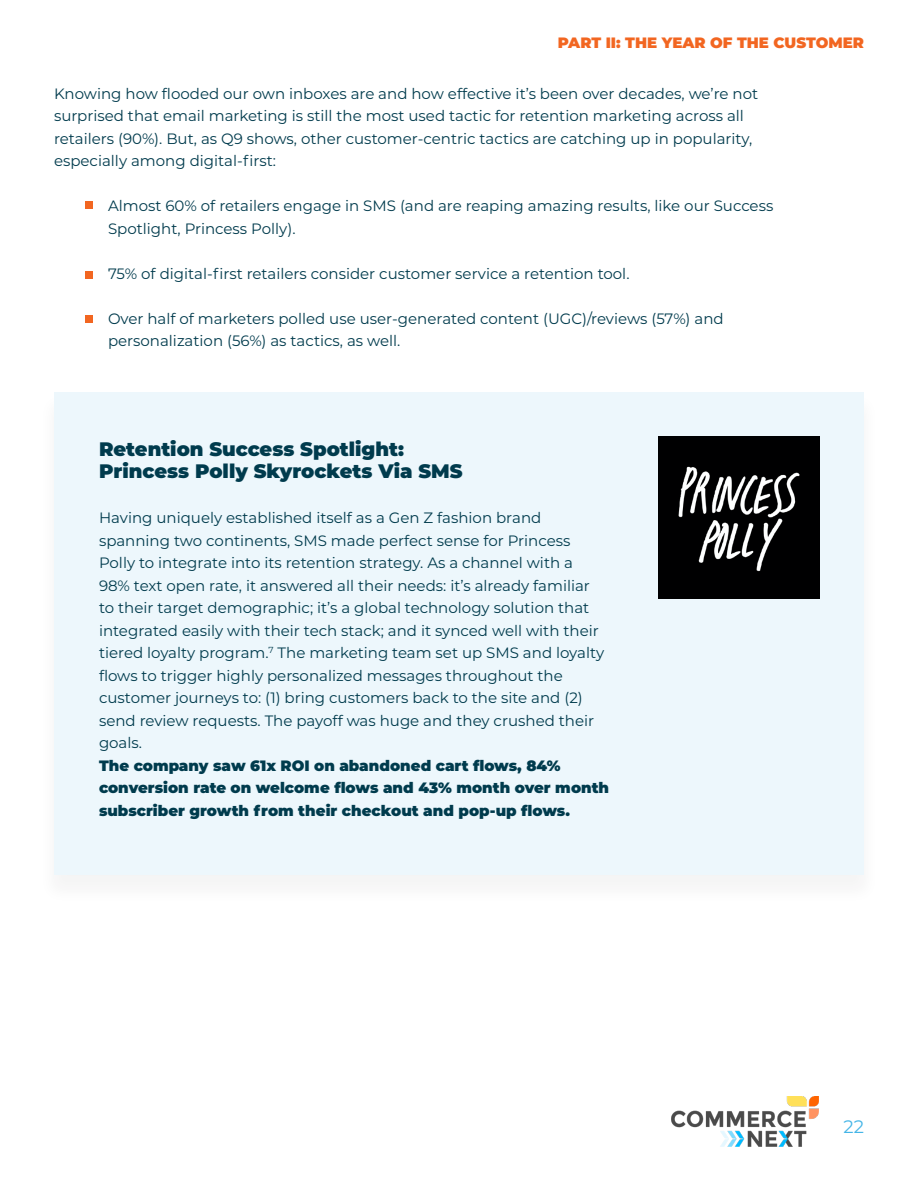
<style>
.page{position:relative;width:918px;height:1188px;background:#fff}
.page>*{position:absolute;margin:0;border:0;box-sizing:border-box;transform-origin:0 0}
.t1{font:900 19.5px/22.5px "Montserrat";color:#003b4d}
.t2{font:18px "Montserrat";color:#45b5e7}
.t3{font:15px/22.5px "Montserrat";color:#003b4d}
.t4{font:900 15px "Montserrat";color:#f26621}
.s1{font-weight:900}
</style>
<div class="page">
<img style="left:671px;top:1097px;width:148px;height:49px">
<div style="left:86px;top:202px;width:7px;height:7px;background:#f26621"></div>
<div style="left:86px;top:272px;width:7px;height:7px;background:#f26621"></div>
<div style="left:86px;top:316px;width:7px;height:7px;background:#f26621"></div>
<div style="left:54px;top:392px;width:810px;height:483px;background:#edf7fc"></div>
<img style="left:659px;top:437px;width:160px;height:161px">
<p class="t4" style="left:558px;top:31px;width:308px">PART II: THE YEAR OF THE CUSTOMER</p>
<p class="t3" style="left:54px;top:81px;width:706px">Knowing how flooded our own inboxes are and how effective it’s been over decades, we’re not surprised that email marketing is still the most used tactic for retention marketing across all retailers (90%). But, as Q9 shows, other customer-centric tactics are catching up in popularity, especially among digital-first:</p>
<p class="t3" style="left:108px;top:194px;width:667px">Almost 60% of retailers engage in SMS (and are reaping amazing results, like our Success</p>
<p class="t3" style="left:108px;top:216px;width:189px">Spotlight, Princess Polly).</p>
<p class="t3" style="left:108px;top:261px;width:523px">75% of digital-first retailers consider customer service a retention tool.</p>
<p class="t3" style="left:108px;top:306px;width:617px">Over half of marketers polled use user-generated content (UGC)/reviews (57%) and</p>
<p class="t3" style="left:108px;top:329px;width:294px">personalization (56%) as tactics, as well.</p>
<p class="t1" style="left:99px;top:436px;width:365px">Retention Success Spotlight:<br>Princess Polly Skyrockets Via SMS</p>
<p class="t3" style="left:99px;top:506px;width:512px">Having uniquely established itself as a Gen Z fashion brand spanning two continents, SMS made perfect sense for Princess Polly to integrate into its retention strategy. As a channel with a<br>98% text open rate, it answered all their needs: it’s already familiar<br>to their target demographic; it’s a global technology solution that integrated easily with their tech stack; and it synced well with their tiered loyalty program.<sup>7</sup> The marketing team set up SMS and loyalty flows to trigger highly personalized messages throughout the customer journeys to: (1) bring customers back to the site and (2) send review requests. The payoff was huge and they crushed their goals.<br><span class="s1">The company saw 61x ROI on abandoned cart flows, 84% conversion rate on welcome flows and 43% month over month subscriber growth from their checkout and pop-up flows.</span></p>
<p class="t2" style="left:844px;top:1114px;width:22px">22</p>
</div>
